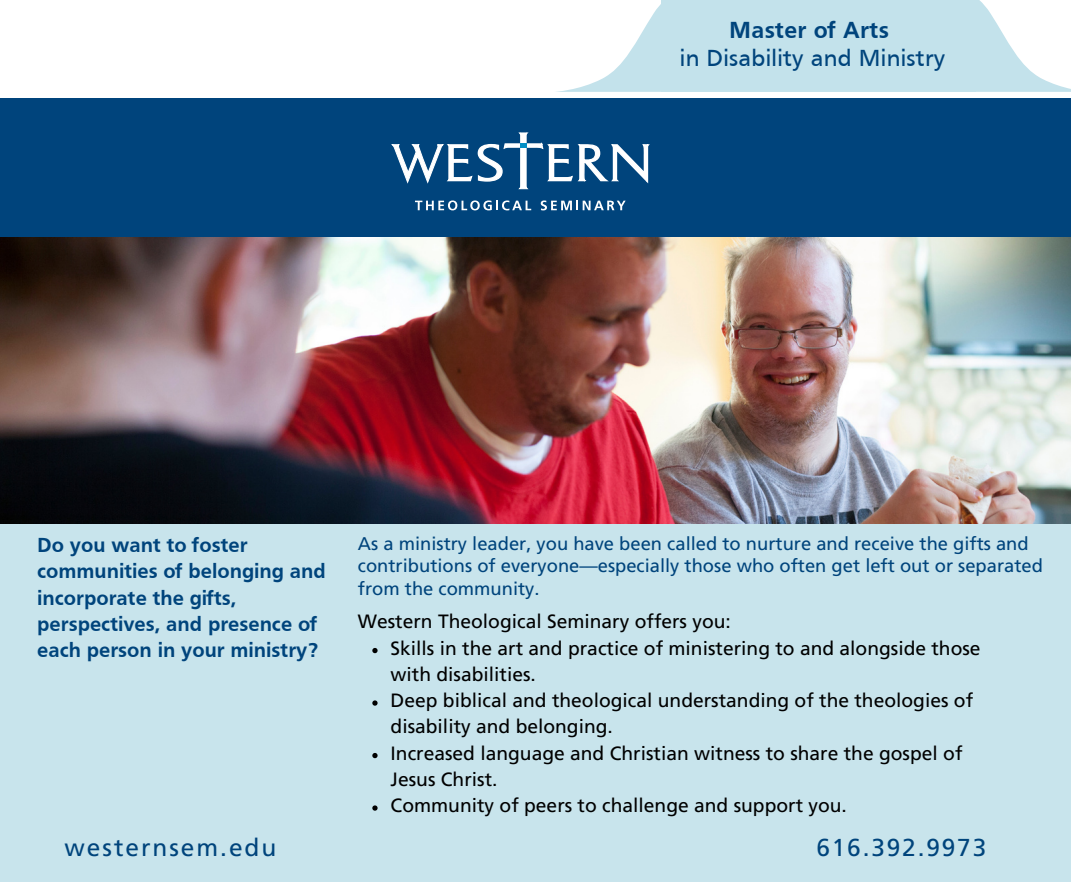
<style>
.page{position:relative;width:1071px;height:882px;background:#fff}
.page>*{position:absolute;margin:0;border:0;box-sizing:border-box;transform-origin:0 0}
.t1{font:24.5px "Frutiger LT Std";letter-spacing:.08em;color:#00447c}
.t2{font:23.97px "Frutiger";letter-spacing:.01em;color:#00447c}
.t3{font:700 23.97px "Frutiger";letter-spacing:.01em;color:#00447c}
.t4{font:700 21px/26.2px "Frutiger";color:#00447c}
.t5{font:19.25px/26.2px "Frutiger LT Std";color:#000}
.t6{font:18.38px/22.4px "Frutiger LT Std";color:#00447c}
</style>
<div class="page">
<div style="left:0;top:99px;width:1071px;height:138px;background:#00447c"></div>
<svg style="left:391px;top:132px;width:259px;height:58px"></svg>
<svg style="left:415px;top:200px;width:116px;height:10px"></svg>
<svg style="left:541px;top:200px;width:85px;height:10px"></svg>
<div style="left:0;top:509px;width:1071px;height:373px;background:#c3e2eb"></div>
<img style="left:0;top:237px;width:1071px;height:286px">
<svg style="left:556px;top:0;width:515px;height:92px;fill:#c3e2eb"></svg>
<svg style="left:372px;top:648px;width:6px;height:5px"></svg>
<svg style="left:372px;top:700px;width:6px;height:6px"></svg>
<svg style="left:372px;top:753px;width:6px;height:5px"></svg>
<svg style="left:372px;top:805px;width:6px;height:6px"></svg>
<p class="t3" style="left:729px;top:21px;width:161px">Master of Arts</p>
<p class="t2" style="left:680px;top:48px;width:267px">in Disability and Ministry</p>
<p class="t4" style="left:37px;top:534px;width:290px">Do you want to foster communities of belonging and incorporate the gifts, perspectives, and presence of each person in your ministry?</p>
<p class="t6" style="left:358px;top:534px;width:687px">As a ministry leader, you have been called to nurture and receive the gifts and contributions of everyone—especially those who often get left out or separated from the community.</p>
<p class="t5" style="left:358px;top:610px;width:375px">Western Theological Seminary offers you:</p>
<p class="t5" style="left:391px;top:637px;width:592px">Skills in the art and practice of ministering to and alongside those with disabilities.</p>
<p class="t5" style="left:391px;top:689px;width:584px">Deep biblical and theological understanding of the theologies of disability and belonging.</p>
<p class="t5" style="left:391px;top:742px;width:573px">Increased language and Christian witness to share the gospel of<br>Jesus Christ.</p>
<p class="t5" style="left:391px;top:794px;width:458px">Community of peers to challenge and support you.</p>
<p class="t1" style="left:65px;top:838px;width:213px">westernsem.edu</p>
<p class="t1" style="left:816px;top:838px;width:171px">616.392.9973</p>
</div>
